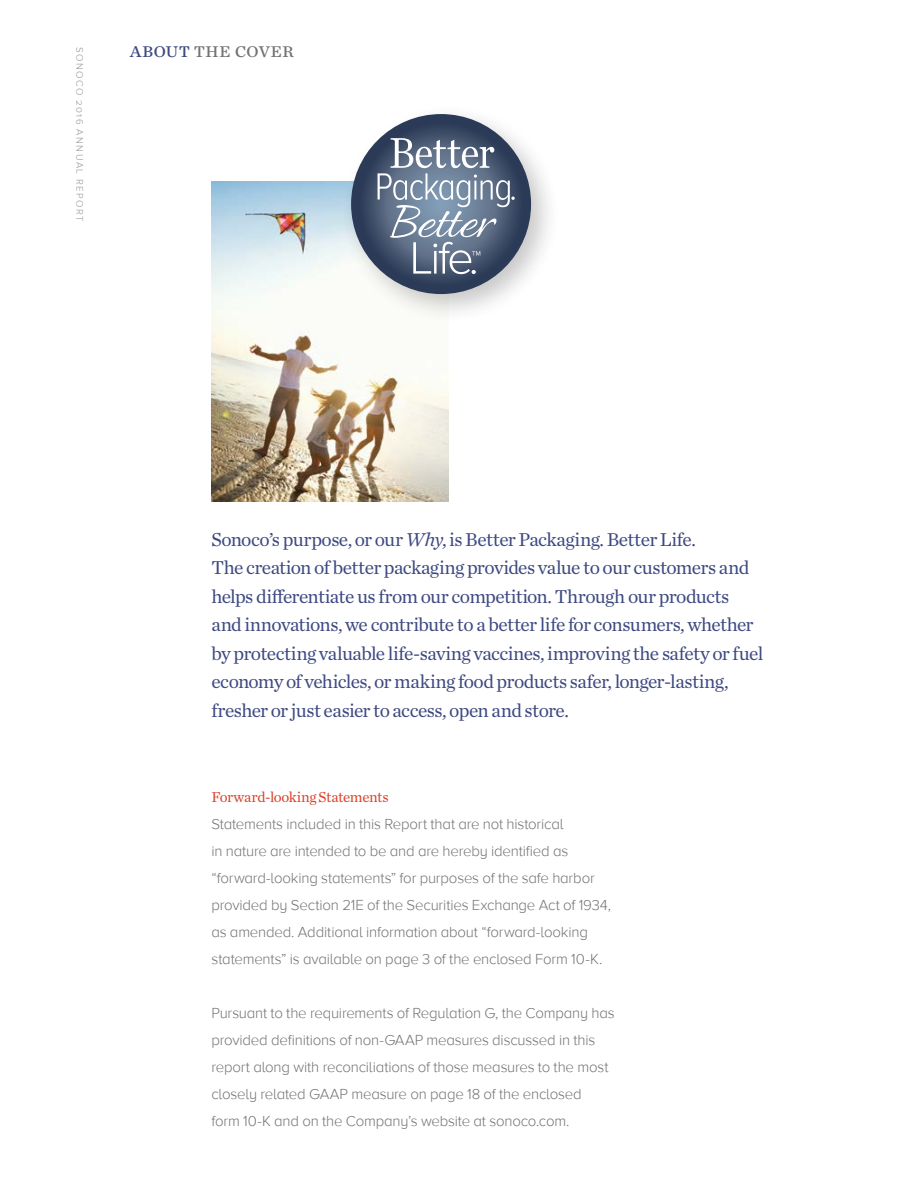
<style>
.page{position:relative;width:918px;height:1188px;background:#fff}
.page>*{position:absolute;margin:0;border:0;box-sizing:border-box;transform-origin:0 0}
.t1{font:21px "Chronicle Text G1";color:#717271}
.callout{font:19.5px/28.5px "Chronicle Text G1";letter-spacing:-.03em;color:#3e4981}
.ProxNova_Alt_text{font:300 15px/27px "Proxima Nova A";letter-spacing:-.015em;color:#717271}
.subheads16{font:15px "Chronicle Text G1";letter-spacing:-.025em;color:#da432b}
.t2{font:300 9.75px "Proxima Nova S";letter-spacing:.15em;color:#939598}
.s1{color:#3e4981}
.s2{font-style:italic}
</style>
<div class="page">
<img style="left:211px;top:182px;width:238px;height:319px">
<div style="left:340px;top:103px;width:221px;height:221px;background:#231f20;opacity:.25"></div>
<svg style="left:351px;top:114px;width:180px;height:180px;background:#31405c"></svg>
<svg style="left:378px;top:138px;width:137px;height:136px;background:#758398"></svg>
<p class="t2" style="left:85px;top:47px;width:177px;rotate:90deg">SONOCO 2016 ANNUAL REPORT</p>
<p class="t1" style="left:130px;top:34px;width:166px"><span class="s1">about</span> the cover</p>
<p class="callout" style="left:211px;top:524px;width:553px">Sonoco’s purpose, or our <span class="s2">Why</span>, is Better Packaging. Better Life.<br>The creation of better packaging provides value to our customers and helps differentiate us from our competition. Through our products and innovations, we contribute to a better life for consumers, whether by protecting valuable life-saving vaccines, improving the safety or fuel economy of vehicles, or making food products safer, longer-lasting, fresher or just easier to access, open and store.</p>
<p class="subheads16" style="left:211px;top:786px;width:179px">Forward-looking Statements</p>
<p class="ProxNova_Alt_text" style="left:211px;top:810px;width:401px">Statements included in this Report that are not historical<br>in nature are intended to be and are hereby identified as “forward-looking statements” for purposes of the safe harbor provided by Section 21E of the Securities Exchange Act of 1934, as amended. Additional information about “forward-looking statements” is available on page 3 of the enclosed Form 10-K.</p>
<p class="ProxNova_Alt_text" style="left:211px;top:999px;width:405px">Pursuant to the requirements of Regulation G, the Company has provided definitions of non-GAAP measures discussed in this report along with reconciliations of those measures to the most closely related GAAP measure on page 18 of the enclosed<br>form 10-K and on the Company’s website at sonoco.com.</p>
</div>
